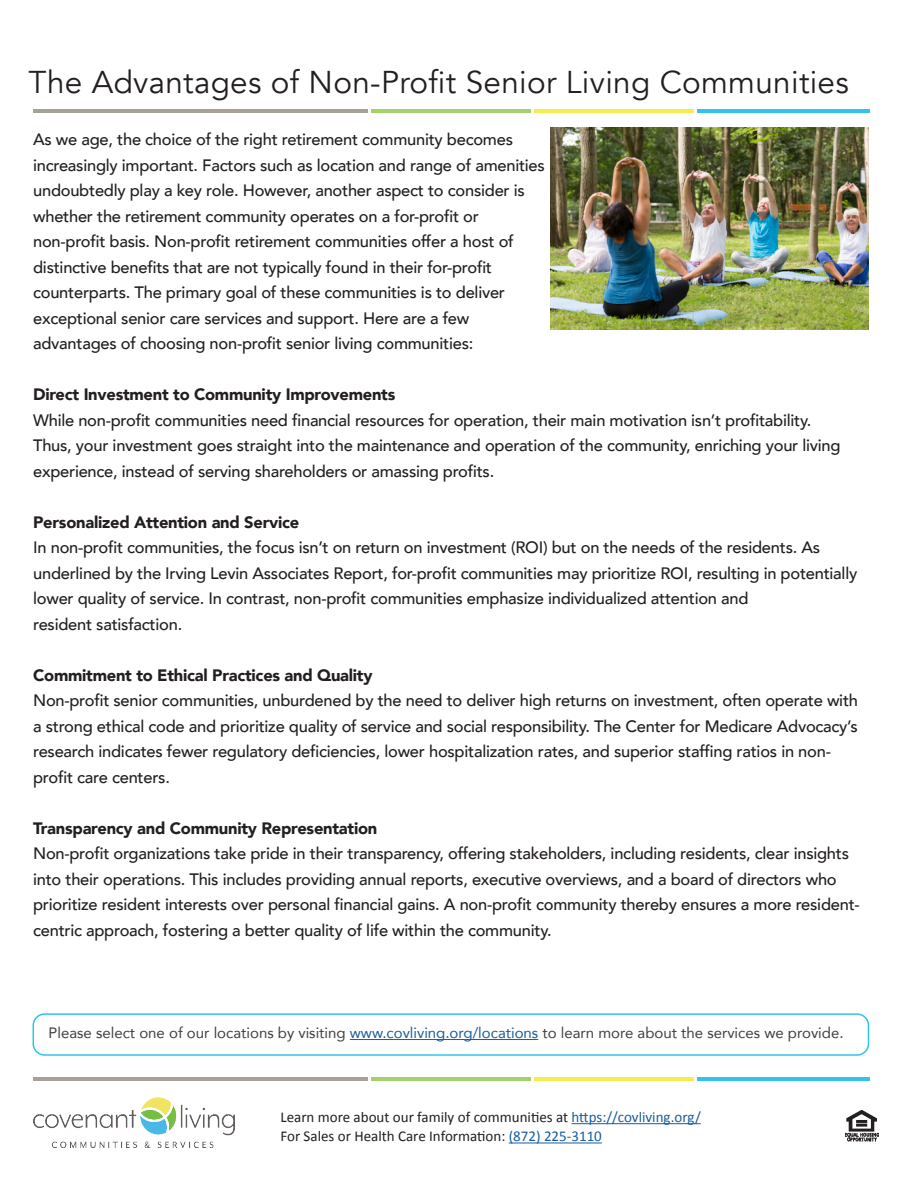
<style>
.page{position:relative;width:918px;height:1188px;background:#fff}
.page>*{position:absolute;margin:0;border:0;box-sizing:border-box;transform-origin:0 0}
.t1{font:31.5px "Avenir";letter-spacing:.01em;color:#231f20}
.t2{font:500 16.5px/25.5px "Avenir";letter-spacing:-.015em;color:#231f20}
.t3{font:900 16.5px "Avenir";letter-spacing:-.015em;color:#231f20}
.t4{font:15px "Calibri";color:#231f20}
.t5{font:15px "Avenir";color:#3f3f3f}
.s1{font-weight:900}
.s2{color:#175d9e}
</style>
<div class="page">
<hr style="left:697px;top:109px;width:173px;height:3px;background:#2fc3ed">
<hr style="left:534px;top:109px;width:160px;height:3px;background:#f3ed4e">
<hr style="left:371px;top:109px;width:160px;height:3px;background:#a5d16d">
<hr style="left:33px;top:109px;width:334px;height:3px;background:#a8a197">
<hr style="left:697px;top:1077px;width:173px;height:4px;background:#2fc3ed">
<hr style="left:534px;top:1077px;width:160px;height:4px;background:#f3ed4e">
<hr style="left:371px;top:1077px;width:160px;height:4px;background:#a5d16d">
<hr style="left:33px;top:1077px;width:334px;height:4px;background:#a8a197">
<img style="left:845px;top:1111px;width:34px;height:31px">
<img style="left:33px;top:1098px;width:202px;height:49px">
<hr style="left:572px;top:1123px;width:129px;height:1px;background:#175d9e">
<hr style="left:509px;top:1142px;width:93px;height:1px;background:#175d9e">
<img style="left:551px;top:128px;width:318px;height:201px">
<div style="left:33px;top:1013px;width:836px;height:43px;border:2px solid #2fc3ed;border-radius:11px"></div>
<hr style="left:350px;top:1039px;width:188px;height:1px;background:#175d9e">
<p class="t1" style="left:29px;top:64px;width:822px">The Advantages of Non-Profit Senior Living Communities</p>
<p class="t2" style="left:33px;top:126px;width:513px">As we age, the choice of the right retirement community becomes increasingly important. Factors such as location and range of amenities undoubtedly play a key role. However, another aspect to consider is whether the retirement community operates on a for-profit or non-profit basis. Non-profit retirement communities offer a host of distinctive benefits that are not typically found in their for-profit counterparts. The primary goal of these communities is to deliver exceptional senior care services and support. Here are a few advantages of choosing non-profit senior living communities:</p>
<p class="t2" style="left:33px;top:381px;width:809px"><span class="s1">Direct Investment to Community Improvements<br></span>While non-profit communities need financial resources for operation, their main motivation isn’t profitability.<br>Thus, your investment goes straight into the maintenance and operation of the community, enriching your living experience, instead of serving shareholders or amassing profits.</p>
<p class="t3" style="left:33px;top:508px;width:268px">Personalized Attention and Service</p>
<p class="t2" style="left:33px;top:534px;width:826px">In non-profit communities, the focus isn’t on return on investment (ROI) but on the needs of the residents. As underlined by the Irving Levin Associates Report, for-profit communities may prioritize ROI, resulting in potentially lower quality of service. In contrast, non-profit communities emphasize individualized attention and<br>resident satisfaction.</p>
<p class="t3" style="left:33px;top:661px;width:341px">Commitment to Ethical Practices and Quality</p>
<p class="t2" style="left:33px;top:687px;width:826px">Non-profit senior communities, unburdened by the need to deliver high returns on investment, often operate with a strong ethical code and prioritize quality of service and social responsibility. The Center for Medicare Advocacy’s research indicates fewer regulatory deficiencies, lower hospitalization rates, and superior staffing ratios in non&shy;profit care centers.</p>
<p class="t3" style="left:33px;top:814px;width:346px">Transparency and Community Representation</p>
<p class="t2" style="left:33px;top:840px;width:828px">Non-profit organizations take pride in their transparency, offering stakeholders, including residents, clear insights into their operations. This includes providing annual reports, executive overviews, and a board of directors who prioritize resident interests over personal financial gains. A non-profit community thereby ensures a more resident&shy;centric approach, fostering a better quality of life within the community.</p>
<p class="t5" style="left:49px;top:1021px;width:797px">Please select one of our locations by visiting <span class="s2">www.covliving.org/locations</span> to learn more about the services we provide.</p>
<p class="t4" style="left:280px;top:1107px;width:422px">Learn more about our family of communities at <span class="s2">https://covliving.org/</span></p>
<p class="t4" style="left:280px;top:1126px;width:323px">For Sales or Health Care Information: <span class="s2">(872) 225-3110</span></p>
</div>
